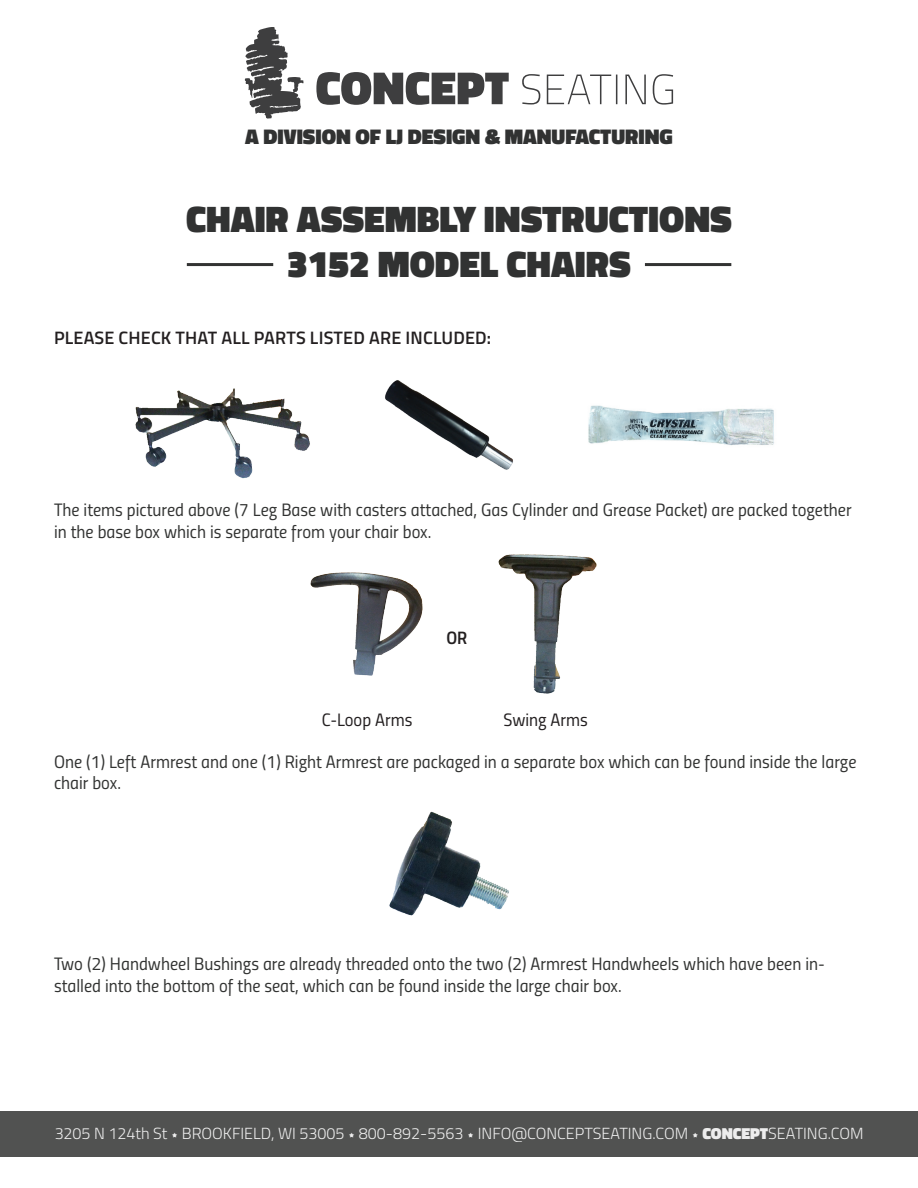
<style>
.page{position:relative;width:918px;height:1188px;background:#fff}
.page>*{position:absolute;margin:0;border:0;box-sizing:border-box;transform-origin:0 0}
.t1{font:900 37.5px/45px "Titillium";color:#313232;text-align:center}
.t2{font:900 21.45px "Titillium";color:#313232}
.t3{font:18px/21.6px "Titillium Regular Upright";color:#323332}
.t4{font:600 18px "Titillium";letter-spacing:.01em;color:#231f20}
.t5{font:18px "Titillium Regular Upright";color:#231f20}
.t6{font:18px "Titillium Semibold Upright";color:#231f20}
.t7{font:300 16.2px "Titillium";color:#fff}
.s1{font-family:"Tolyer X Element";font-weight:400}
.s2{font-weight:900}
</style>
<div class="page">
<img style="left:135px;top:388px;width:175px;height:91px">
<img style="left:385px;top:380px;width:128px;height:90px">
<img style="left:588px;top:405px;width:186px;height:41px">
<img style="left:310px;top:572px;width:113px;height:104px">
<img style="left:498px;top:554px;width:99px;height:140px">
<svg style="left:245px;top:27px;width:428px;height:92px"></svg>
<div style="left:0;top:1112px;width:918px;height:45px;background:#515251"></div>
<hr style="left:187px;top:263px;width:86px;height:3px;background:#323332">
<hr style="left:645px;top:263px;width:86px;height:3px;background:#323332">
<img style="left:389px;top:811px;width:120px;height:105px">
<p class="t2" style="left:245px;top:120px;width:429px">A DIVISION OF LJ DESIGN &amp; MANUFACTURING</p>
<h1 class="t1" style="left:186px;top:196px;width:547px">CHAIR ASSEMBLY INSTRUCTIONS<br>3152 MODEL CHAIRS</h1>
<p class="t4" style="left:54px;top:324px;width:439px">PLEASE CHECK THAT ALL PARTS LISTED ARE INCLUDED:</p>
<p class="t3" style="left:54px;top:498px;width:799px">The items pictured above (7 Leg Base with casters attached, Gas Cylinder and Grease Packet) are packed together in the base box which is separate from your chair box.</p>
<p class="t6" style="left:446px;top:624px;width:22px">OR</p>
<p class="t5" style="left:322px;top:706px;width:92px">C-Loop Arms</p>
<p class="t5" style="left:503px;top:706px;width:86px">Swing Arms</p>
<p class="t3" style="left:54px;top:749px;width:804px">One (1) Left Armrest and one (1) Right Armrest are packaged in a separate box which can be found inside the large chair box.</p>
<p class="t3" style="left:54px;top:952px;width:772px">Two (2) Handwheel Bushings are already threaded onto the two (2) Armrest Handwheels which have been in&shy;stalled into the bottom of the seat, which can be found inside the large chair box.</p>
<p class="t7" style="left:54px;top:1121px;width:811px">3205 N 124th St <span class="s1">)</span> BROOKFIELD, WI 53005 <span class="s1">)</span> 800-892-5563 <span class="s1">)</span> INFO@CONCEPTSEATING.COM <span class="s1">)</span> <span class="s2">CONCEPT</span>SEATING.COM</p>
</div>
